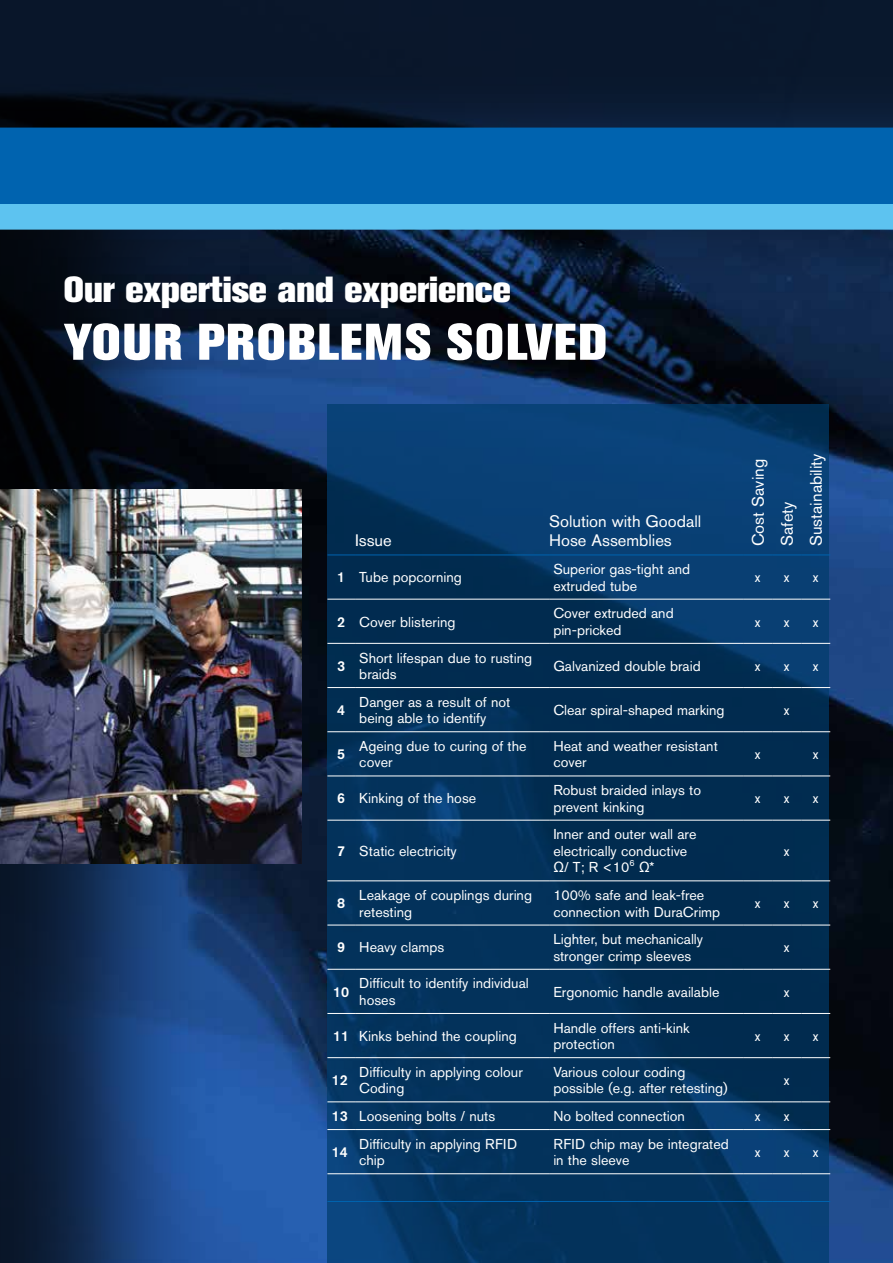
<style>
.page{position:relative;width:893px;height:1263px;background:#fff}
.page>*{position:absolute;margin:0;border:0;box-sizing:border-box;transform-origin:0 0}
.t1{font:800 51px "Akzidenz Grotesk BE";letter-spacing:.04em;color:#fff}
.t2{font:800 36px "Akzidenz Grotesk BE";color:#fff}
.t3{font:16.5px/29.1px "Akzidenz Grotesk BE";color:#fff}
.t4{font:14.25px/16.5px "Akzidenz Grotesk BE";color:#fff}
.t5{font:500 14.25px "Akzidenz Grotesk BE";color:#fff}
.s1{font-weight:500}
.s2{font-family:"Arial"}
</style>
<div class="page">
<div style="left:0;top:0;width:893px;height:1263px;background:#000;opacity:.75"></div>
<div style="left:0;top:128px;width:893px;height:76px;background:#0063af"></div>
<div style="left:0;top:204px;width:893px;height:26px;background:#5dc3f0"></div>
<img style="left:0;top:489px;width:302px;height:374px">
<svg style="left:328px;top:404px;width:501px;height:859px;background:#04345e"></svg>
<svg style="left:327px;top:555px;width:28px;height:1px"></svg>
<hr style="left:355px;top:555px;width:194px;height:1px;background:#0063af">
<hr style="left:549px;top:555px;width:194px;height:1px;background:#0063af">
<svg style="left:743px;top:555px;width:87px;height:1px"></svg>
<svg style="left:327px;top:1201px;width:28px;height:1px"></svg>
<hr style="left:355px;top:1201px;width:194px;height:1px;background:#0063af">
<hr style="left:549px;top:1201px;width:194px;height:1px;background:#0063af">
<svg style="left:743px;top:1201px;width:87px;height:1px"></svg>
<svg style="left:327px;top:599px;width:28px;height:1px"></svg>
<hr style="left:355px;top:599px;width:194px;height:1px;background:#fff">
<hr style="left:549px;top:599px;width:194px;height:1px;background:#fff">
<svg style="left:743px;top:599px;width:87px;height:1px"></svg>
<svg style="left:327px;top:643px;width:28px;height:1px"></svg>
<hr style="left:355px;top:643px;width:194px;height:1px;background:#fff">
<hr style="left:549px;top:643px;width:194px;height:1px;background:#fff">
<svg style="left:743px;top:643px;width:87px;height:1px"></svg>
<svg style="left:327px;top:687px;width:28px;height:1px"></svg>
<hr style="left:355px;top:687px;width:194px;height:1px;background:#fff">
<hr style="left:549px;top:687px;width:194px;height:1px;background:#fff">
<svg style="left:743px;top:687px;width:87px;height:1px"></svg>
<svg style="left:327px;top:731px;width:28px;height:1px"></svg>
<hr style="left:355px;top:731px;width:194px;height:1px;background:#fff">
<hr style="left:549px;top:731px;width:194px;height:1px;background:#fff">
<svg style="left:743px;top:731px;width:87px;height:1px"></svg>
<svg style="left:327px;top:775px;width:28px;height:1px"></svg>
<hr style="left:355px;top:775px;width:194px;height:1px;background:#fff">
<hr style="left:549px;top:775px;width:194px;height:1px;background:#fff">
<svg style="left:743px;top:775px;width:87px;height:1px"></svg>
<svg style="left:327px;top:820px;width:28px;height:1px"></svg>
<hr style="left:355px;top:820px;width:194px;height:1px;background:#fff">
<hr style="left:549px;top:820px;width:194px;height:1px;background:#fff">
<svg style="left:743px;top:820px;width:87px;height:1px"></svg>
<svg style="left:327px;top:880px;width:28px;height:1px"></svg>
<hr style="left:355px;top:880px;width:194px;height:1px;background:#fff">
<hr style="left:549px;top:880px;width:194px;height:1px;background:#fff">
<svg style="left:743px;top:880px;width:87px;height:1px"></svg>
<svg style="left:327px;top:925px;width:28px;height:1px"></svg>
<hr style="left:355px;top:925px;width:194px;height:1px;background:#fff">
<hr style="left:549px;top:925px;width:194px;height:1px;background:#fff">
<svg style="left:743px;top:925px;width:87px;height:1px"></svg>
<svg style="left:327px;top:969px;width:28px;height:1px"></svg>
<hr style="left:355px;top:969px;width:194px;height:1px;background:#fff">
<hr style="left:549px;top:969px;width:194px;height:1px;background:#fff">
<svg style="left:743px;top:969px;width:87px;height:1px"></svg>
<svg style="left:327px;top:1013px;width:28px;height:1px"></svg>
<hr style="left:355px;top:1013px;width:194px;height:1px;background:#fff">
<hr style="left:549px;top:1013px;width:194px;height:1px;background:#fff">
<svg style="left:743px;top:1013px;width:87px;height:1px"></svg>
<svg style="left:327px;top:1057px;width:28px;height:1px"></svg>
<hr style="left:355px;top:1057px;width:194px;height:1px;background:#fff">
<hr style="left:549px;top:1057px;width:194px;height:1px;background:#fff">
<svg style="left:743px;top:1057px;width:87px;height:1px"></svg>
<svg style="left:327px;top:1101px;width:28px;height:1px"></svg>
<hr style="left:355px;top:1101px;width:194px;height:1px;background:#fff">
<hr style="left:549px;top:1101px;width:194px;height:1px;background:#fff">
<svg style="left:743px;top:1101px;width:87px;height:1px"></svg>
<svg style="left:327px;top:1129px;width:28px;height:1px"></svg>
<hr style="left:355px;top:1129px;width:194px;height:1px;background:#fff">
<hr style="left:549px;top:1129px;width:194px;height:1px;background:#fff">
<svg style="left:743px;top:1129px;width:87px;height:1px"></svg>
<svg style="left:327px;top:1173px;width:28px;height:1px"></svg>
<hr style="left:355px;top:1173px;width:194px;height:1px;background:#fff">
<hr style="left:549px;top:1173px;width:194px;height:1px;background:#fff">
<svg style="left:743px;top:1173px;width:87px;height:1px"></svg>
<h2 class="t2" style="left:64px;top:269px;width:449px">Our expertise and experience</h2>
<h1 class="t1" style="left:64px;top:312px;width:545px">YOUR PROBLEMS SOLVED</h1>
<p class="t3" style="left:355px;top:526px;width:38px">Issue</p>
<p class="t3" style="left:549px;top:511px;width:154px;line-height:19.5px">Solution with Goodall<br>Hose Assemblies</p>
<p class="t3" style="left:743px;top:546px;width:94px;rotate:-90deg">Cost Saving<br>Safety<br>Sustainability</p>
<p class="t4" style="left:337px;top:569px;width:126px"><span class="s1">1</span> Tube popcorning</p>
<p class="t4" style="left:553px;top:561px;width:138px">Superior gas-tight and extruded tube</p>
<p class="t4" style="left:755px;top:569px;width:7px">x</p>
<p class="t4" style="left:784px;top:569px;width:7px">x</p>
<p class="t4" style="left:813px;top:569px;width:7px">x</p>
<p class="t4" style="left:337px;top:613px;width:120px"><span class="s1">2</span> Cover blistering</p>
<p class="t4" style="left:553px;top:605px;width:122px">Cover extruded and pin-pricked</p>
<p class="t4" style="left:755px;top:613px;width:7px">x</p>
<p class="t4" style="left:784px;top:613px;width:7px">x</p>
<p class="t4" style="left:813px;top:613px;width:7px">x</p>
<p class="t5" style="left:337px;top:657px;width:10px">3</p>
<p class="t4" style="left:359px;top:649px;width:174px">Short lifespan due to rusting braids</p>
<p class="t4" style="left:553px;top:657px;width:149px">Galvanized double braid</p>
<p class="t4" style="left:755px;top:657px;width:7px">x</p>
<p class="t4" style="left:784px;top:657px;width:7px">x</p>
<p class="t4" style="left:813px;top:657px;width:7px">x</p>
<p class="t5" style="left:337px;top:701px;width:10px">4</p>
<p class="t4" style="left:359px;top:693px;width:152px">Danger as a result of not being able to identify</p>
<p class="t4" style="left:553px;top:702px;width:173px">Clear spiral-shaped marking</p>
<p class="t4" style="left:784px;top:702px;width:7px">x</p>
<p class="t5" style="left:337px;top:745px;width:10px">5</p>
<p class="t4" style="left:359px;top:738px;width:169px">Ageing due to curing of the cover</p>
<p class="t4" style="left:553px;top:738px;width:166px">Heat and weather resistant cover</p>
<p class="t4" style="left:755px;top:746px;width:7px">x</p>
<p class="t4" style="left:813px;top:746px;width:7px">x</p>
<p class="t4" style="left:337px;top:790px;width:141px"><span class="s1">6</span> Kinking of the hose</p>
<p class="t4" style="left:553px;top:782px;width:149px">Robust braided inlays to prevent kinking</p>
<p class="t4" style="left:755px;top:790px;width:7px">x</p>
<p class="t4" style="left:784px;top:790px;width:7px">x</p>
<p class="t4" style="left:813px;top:790px;width:7px">x</p>
<p class="t4" style="left:337px;top:842px;width:121px"><span class="s1">7</span> Static electricity</p>
<p class="t4" style="left:553px;top:826px;width:145px">Inner and outer wall are electrically conductive<br><span class="s2">Ω</span>/ T; R &lt;10<sup>6</sup> <span class="s2">Ω</span>*</p>
<p class="t4" style="left:784px;top:842px;width:7px">x</p>
<p class="t5" style="left:337px;top:894px;width:10px">8</p>
<p class="t4" style="left:359px;top:887px;width:174px">Leakage of couplings during retesting</p>
<p class="t4" style="left:553px;top:887px;width:168px">100% safe and leak-free connection with DuraCrimp</p>
<p class="t4" style="left:755px;top:895px;width:7px">x</p>
<p class="t4" style="left:784px;top:895px;width:7px">x</p>
<p class="t4" style="left:813px;top:895px;width:7px">x</p>
<p class="t4" style="left:337px;top:939px;width:109px"><span class="s1">9</span> Heavy clamps</p>
<p class="t4" style="left:553px;top:931px;width:151px">Lighter, but mechanically stronger crimp sleeves</p>
<p class="t4" style="left:784px;top:939px;width:7px">x</p>
<p class="t5" style="left:333px;top:983px;width:18px">10</p>
<p class="t4" style="left:359px;top:975px;width:171px">Difficult to identify individual hoses</p>
<p class="t4" style="left:553px;top:983px;width:168px">Ergonomic handle available</p>
<p class="t4" style="left:784px;top:983px;width:7px">x</p>
<p class="t4" style="left:333px;top:1027px;width:185px"><span class="s1">11</span> Kinks behind the coupling</p>
<p class="t4" style="left:553px;top:1019px;width:138px">Handle offers anti-kink protection</p>
<p class="t4" style="left:755px;top:1027px;width:7px">x</p>
<p class="t4" style="left:784px;top:1027px;width:7px">x</p>
<p class="t4" style="left:813px;top:1027px;width:7px">x</p>
<p class="t5" style="left:332px;top:1071px;width:18px">12</p>
<p class="t4" style="left:359px;top:1063px;width:165px">Difficulty in applying colour<br>Coding</p>
<p class="t4" style="left:553px;top:1063px;width:176px">Various colour coding possible (e.g. after retesting)</p>
<p class="t4" style="left:784px;top:1072px;width:7px">x</p>
<p class="t4" style="left:332px;top:1108px;width:165px"><span class="s1">13</span> Loosening bolts / nuts</p>
<p class="t4" style="left:553px;top:1108px;width:133px">No bolted connection</p>
<p class="t4" style="left:755px;top:1108px;width:7px">x</p>
<p class="t4" style="left:784px;top:1108px;width:7px">x</p>
<p class="t5" style="left:332px;top:1143px;width:18px">14</p>
<p class="t4" style="left:359px;top:1135px;width:159px">Difficulty in applying RFID chip</p>
<p class="t4" style="left:553px;top:1135px;width:177px">RFID chip may be integrated in the sleeve</p>
<p class="t4" style="left:755px;top:1144px;width:7px">x</p>
<p class="t4" style="left:784px;top:1144px;width:7px">x</p>
<p class="t4" style="left:813px;top:1144px;width:7px">x</p>
</div>
